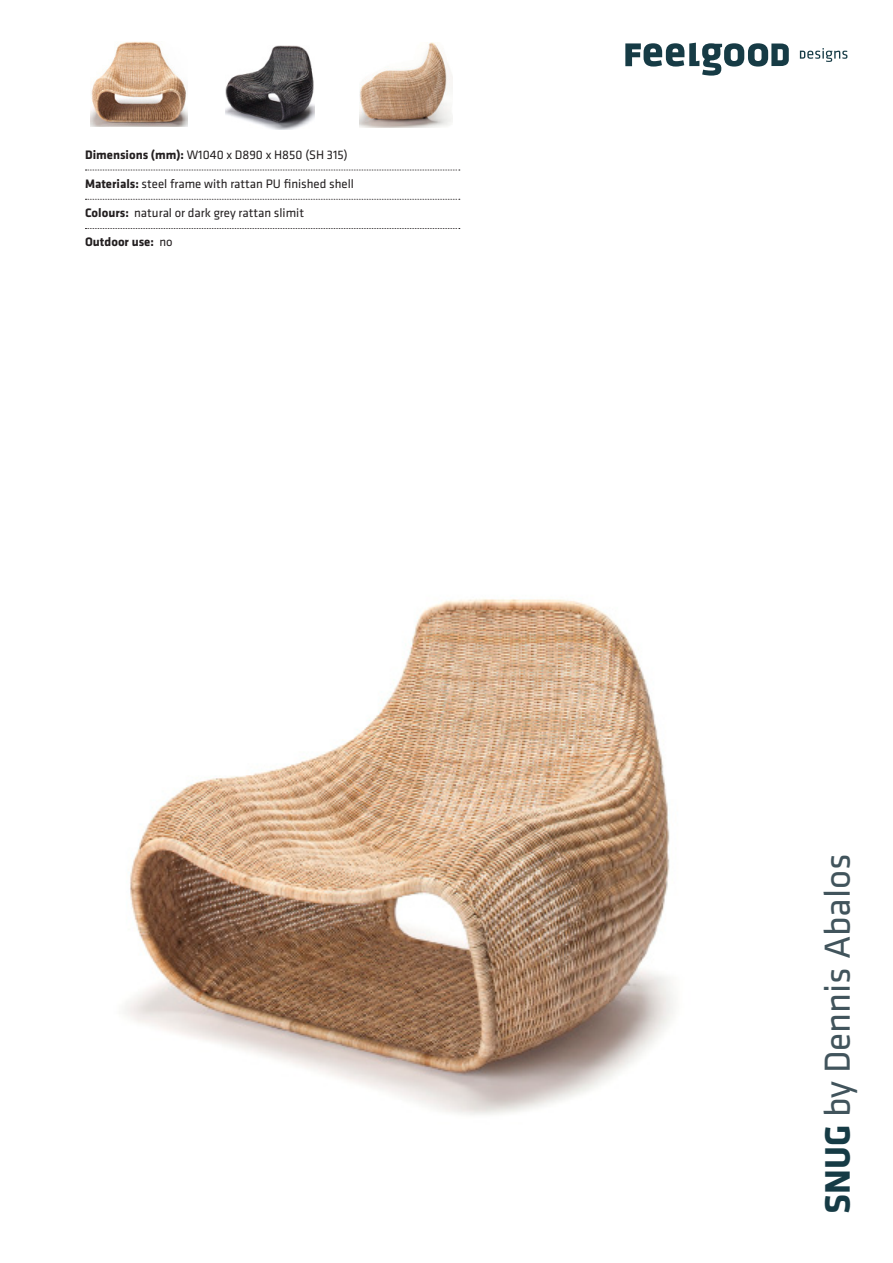
<style>
.page{position:relative;width:893px;height:1263px;background:#fff}
.page>*{position:absolute;margin:0;border:0;box-sizing:border-box;transform-origin:0 0}
.t1{font:37.5px "Klavika Basic";color:#41545c}
.t2{font:12.75px "Klavika Basic";color:#231f20}
.t3{font:700 12.75px "Klavika Basic";color:#231f20}
.s1{font-weight:700}
.s2{font-weight:400}
.s3{font-weight:700;font-size:36.75px;color:#163b45}
</style>
<div class="page">
<svg style="left:800px;top:48px;width:47px;height:14px"></svg>
<svg style="left:625px;top:43px;width:164px;height:33px"></svg>
<svg style="left:85px;top:170px;width:375px;height:1px"></svg>
<svg style="left:85px;top:199px;width:375px;height:1px"></svg>
<svg style="left:85px;top:228px;width:375px;height:1px"></svg>
<img style="left:91px;top:42px;width:97px;height:85px">
<img style="left:226px;top:45px;width:88px;height:85px">
<img style="left:360px;top:43px;width:92px;height:84px">
<img style="left:124px;top:599px;width:551px;height:516px">
<p class="t2" style="left:85px;top:146px;width:264px"><span class="s1">Dimensions (mm):</span> W1040 x D890 x H850 (SH 315)</p>
<p class="t2" style="left:85px;top:175px;width:270px"><span class="s1">Materials:</span> steel frame with rattan PU finished shell</p>
<p class="t2" style="left:85px;top:205px;width:221px"><span class="s1">Colours:</span> natural or dark grey rattan slimit</p>
<p class="t3" style="left:85px;top:233px;width:89px">Outdoor use: <span class="s2">no</span></p>
<p class="t1" style="left:813px;top:1213px;width:361px;rotate:-90deg"><span class="s3">SNUG</span> by Dennis Abalos</p>
</div>
